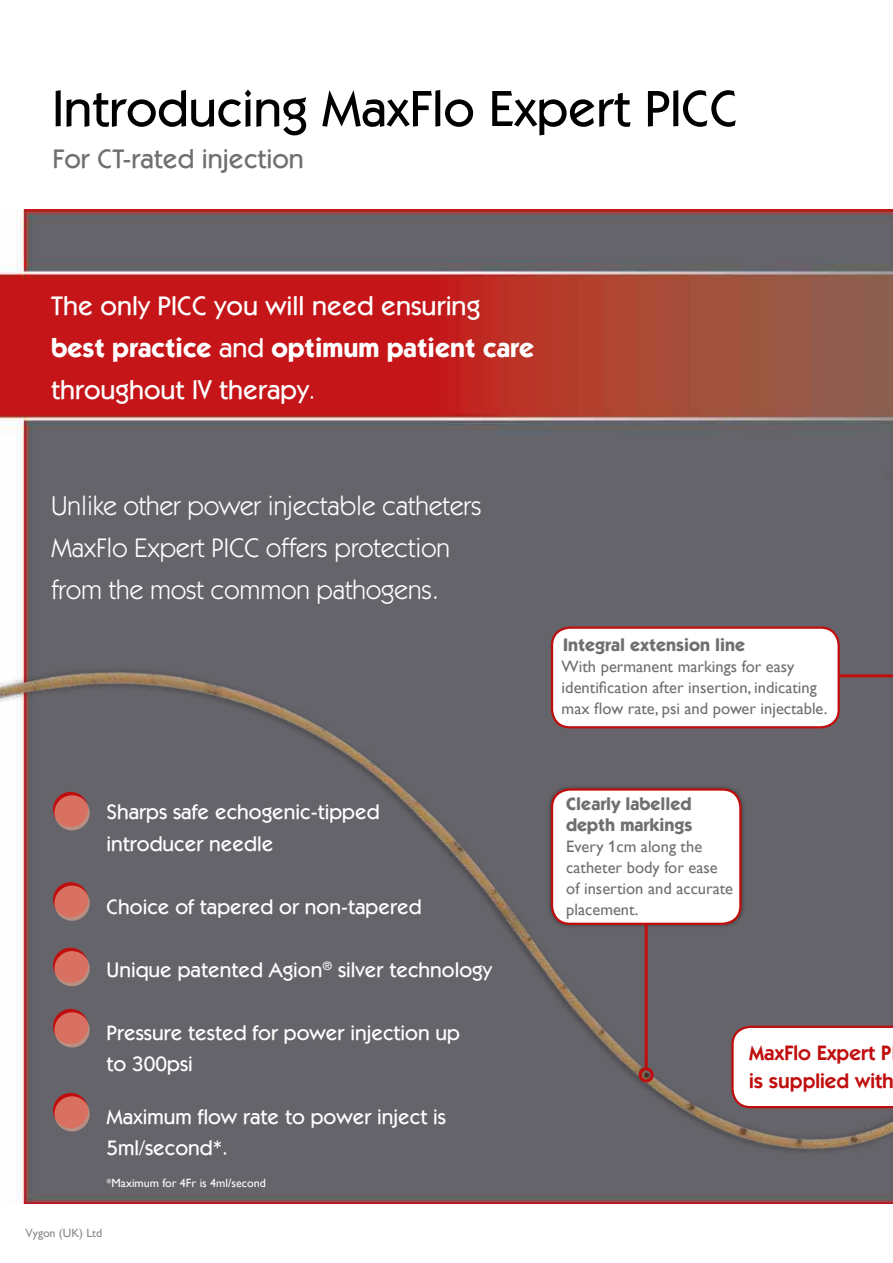
<style>
.page{position:relative;width:893px;height:1263px;background:#fff}
.page>*{position:absolute;margin:0;border:0;box-sizing:border-box;transform-origin:0 0}
.t1{font:500 51px "ITC Kabel Std";color:#000}
.t2{font:27px/42px "ITC Kabel Std";color:#fff}
.t3{font:500 27px/42px "ITC Kabel Std";color:#fff}
.t4{font:500 27px "ITC Kabel Std";color:#6f6f6e}
.t5{font:500 21px/31.5px "ITC Kabel Std";color:#fff}
.t6{font:600 21px/28.5px "ITC Kabel Std";color:#c00d0d}
.t7{font:700 18px/21px "ITC Kabel Std";color:#6f6f6e}
.t8{font:16.5px/21px "Gill Alt One";color:#6f6f6e}
.t9{font:12px "Gill Alt One";color:#fff}
.t10{font:12px "Gill Sans";color:#878786}
.s1{font-weight:700}
.s2{font-size:21px}
</style>
<div class="page">
<img style="left:0;top:209px;width:893px;height:995px">
<svg style="left:731px;top:1026px;width:162px;height:82px"></svg>
<hr style="left:645px;top:925px;width:3px;height:144px;background:#c00d0d">
<div style="left:639px;top:1067px;width:15px;height:15px;border:3px solid #c00d0d;border-radius:50%"></div>
<hr style="left:840px;top:674px;width:53px;height:3px;background:#c00d0d">
<h1 class="t1" style="left:52px;top:90px;width:687px">Introducing MaxFlo Expert PICC</h1>
<p class="t4" style="left:52px;top:149px;width:253px">For CT-rated injection</p>
<p class="t3" style="left:51px;top:287px;width:485px">The only PICC you will need ensuring <span class="s1">best practice</span> and <span class="s1">optimum patient care </span>throughout IV therapy<span class="s2">.</span></p>
<p class="t2" style="left:51px;top:486px;width:432px">Unlike other power injectable catheters<br>MaxFlo Expert PICC offers protection from the most common pathogens.</p>
<p class="t5" style="left:106px;top:798px;width:275px">Sharps safe echogenic-tipped introducer needle</p>
<p class="t5" style="left:106px;top:892px;width:317px">Choice of tapered or non-tapered</p>
<p class="t5" style="left:106px;top:955px;width:387px">Unique patented Agion<sup>®</sup> silver technology</p>
<p class="t5" style="left:107px;top:1018px;width:355px">Pressure tested for power injection up to 300psi</p>
<p class="t5" style="left:107px;top:1102px;width:341px">Maximum flow rate to power inject is<br>5ml/second*.</p>
<p class="t9" style="left:106px;top:1178px;width:161px">*Maximum for 4Fr is 4ml/second</p>
<p class="t10" style="left:26px;top:1228px;width:78px">Vygon (UK) Ltd</p>
<p class="t7" style="left:563px;top:636px;width:184px">Integral extension line</p>
<p class="t8" style="left:562px;top:657px;width:267px">With permanent markings for easy identification after insertion, indicating max flow rate, psi and power injectable.</p>
<p class="t7" style="left:566px;top:794px;width:128px">Clearly labelled depth markings</p>
<p class="t8" style="left:566px;top:837px;width:168px">Every 1cm along the catheter body for ease of insertion and accurate placement.</p>
<p class="t6" style="left:749px;top:1040px;width:146px">MaxFlo Expert P is supplied with</p>
</div>
